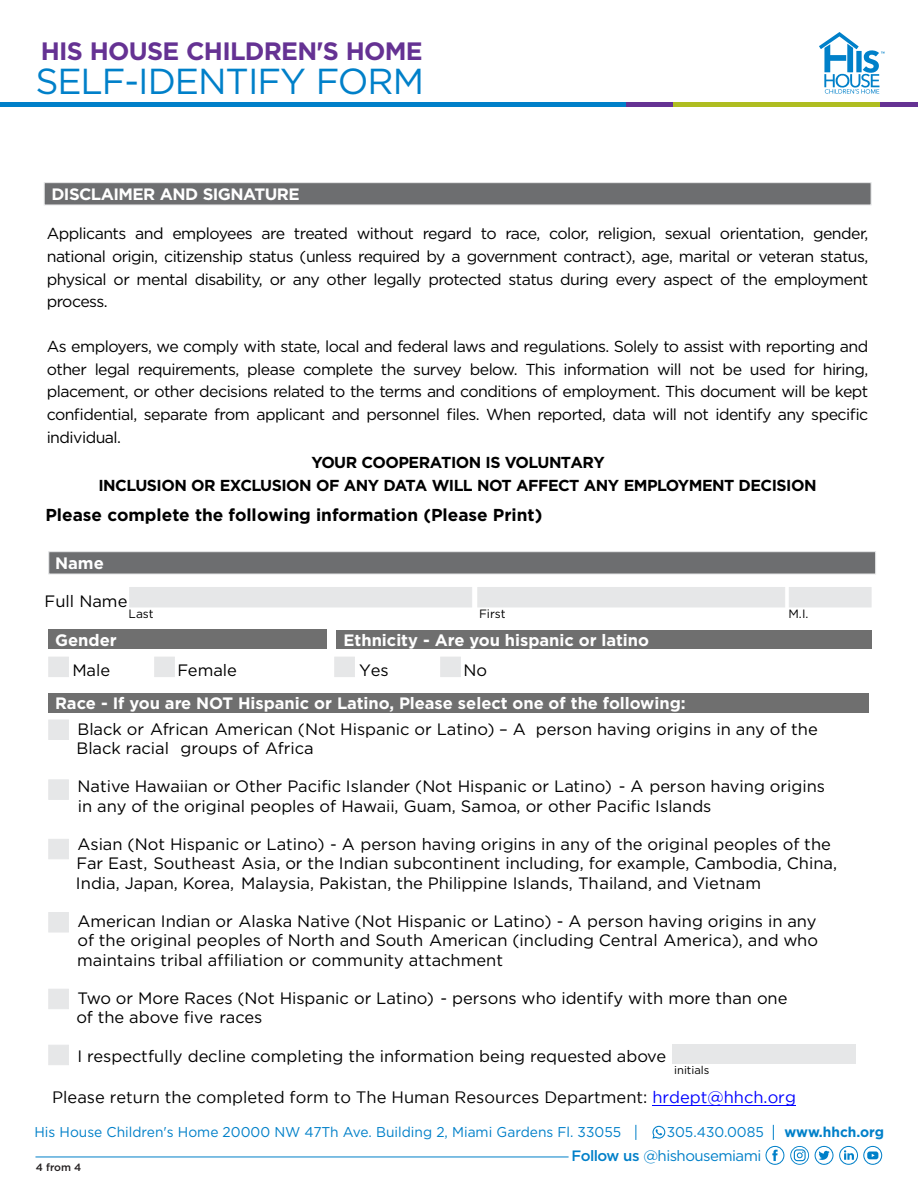
<style>
.page{position:relative;width:918px;height:1188px;background:#fff}
.page>*{position:absolute;margin:0;border:0;box-sizing:border-box;transform-origin:0 0}
.t1{font:36.15px "Gotham";letter-spacing:-.03em;color:#0080c9}
.t2{font:700 25.2px "Gotham";letter-spacing:-.03em;color:#653293}
.t3{font:700 17.25px "Gotham";color:#000}
.t4{font:16.5px/19.2px "Gotham";color:#000}
.t5{font:700 16.5px "Gotham";color:#fff}
.t6{font:700 16.5px "Gotham";letter-spacing:-.035em;color:#fff}
.t7{font:15.9px/22.5px "Gotham";letter-spacing:-.035em;color:#000;text-align:justify}
.t8{font:700 15.9px/22.5px "Gotham";letter-spacing:-.035em;color:#000;text-align:center}
.t9{font:15px "Gotham";letter-spacing:-.035em;color:#0080c9}
.t10{font:14.25px "Gotham";color:#0080c9}
.t11{font:700 14.25px "Gotham";color:#0080c9}
.t12{font:12px "Gotham";color:#000}
.t13{font:11.25px "Gotham";color:#000}
.t14{font:500 10.5px "Gotham";color:#231f20}
.s1{color:#00f}
.s2{font-weight:500}
</style>
<div class="page">
<svg style="left:44px;top:182px;width:828px;height:23px;background:#767779"></svg>
<svg style="left:819px;top:32px;width:65px;height:62px"></svg>
<div style="left:0;top:102px;width:918px;height:5px;background:#0080c9"></div>
<div style="left:627px;top:102px;width:291px;height:5px;background:#653293"></div>
<div style="left:673px;top:102px;width:207px;height:5px;background:#afbd21"></div>
<svg style="left:652px;top:1126px;width:13px;height:13px"></svg>
<svg style="left:766px;top:1146px;width:18px;height:19px"></svg>
<svg style="left:790px;top:1146px;width:19px;height:19px"></svg>
<svg style="left:815px;top:1146px;width:67px;height:19px"></svg>
<svg style="left:635px;top:1125px;width:1px;height:15px"></svg>
<svg style="left:773px;top:1125px;width:1px;height:15px"></svg>
<hr style="left:35px;top:1157px;width:534px;height:1px;background:#0080c9">
<div style="left:49px;top:630px;width:278px;height:19px;background:#6f6f6f"></div>
<div style="left:336px;top:630px;width:535px;height:19px;background:#6f6f6f"></div>
<div style="left:49px;top:693px;width:820px;height:19px;background:#6f6f6f"></div>
<svg style="left:48px;top:551px;width:828px;height:23px;background:#767779"></svg>
<div style="left:130px;top:587px;width:342px;height:20px;background:#e6e7e8"></div>
<div style="left:478px;top:587px;width:307px;height:20px;background:#e6e7e8"></div>
<div style="left:789px;top:587px;width:82px;height:20px;background:#e6e7e8"></div>
<div style="left:672px;top:1044px;width:184px;height:20px;background:#e6e7e8"></div>
<div style="left:49px;top:657px;width:20px;height:20px;background:#e6e7e8"></div>
<div style="left:155px;top:657px;width:20px;height:20px;background:#e6e7e8"></div>
<div style="left:335px;top:657px;width:20px;height:20px;background:#e6e7e8"></div>
<div style="left:441px;top:657px;width:20px;height:20px;background:#e6e7e8"></div>
<div style="left:49px;top:720px;width:20px;height:20px;background:#e6e7e8"></div>
<div style="left:49px;top:780px;width:20px;height:20px;background:#e6e7e8"></div>
<div style="left:49px;top:839px;width:20px;height:20px;background:#e6e7e8"></div>
<div style="left:49px;top:912px;width:20px;height:20px;background:#e6e7e8"></div>
<div style="left:49px;top:989px;width:20px;height:20px;background:#e6e7e8"></div>
<div style="left:49px;top:1045px;width:20px;height:20px;background:#e6e7e8"></div>
<hr style="left:652px;top:1105px;width:144px;height:1px;background:#00f">
<h2 class="t2" style="left:41px;top:42px;width:383px">HIS HOUSE CHILDREN'S HOME</h2>
<h1 class="t1" style="left:35px;top:68px;width:390px">SELF-IDENTIFY FORM</h1>
<p class="t6" style="left:51px;top:188px;width:250px">DISCLAIMER AND SIGNATURE</p>
<p class="t7" style="left:47px;top:224px;width:823px">Applicants and employees are treated without regard to race, color, religion, sexual orientation, gender, national origin, citizenship status (unless required by a government contract), age, marital or veteran status, physical or mental disability, or any other legally protected status during every aspect of the employment process.</p>
<p class="t7" style="left:47px;top:336px;width:823px">As employers, we comply with state, local and federal laws and regulations. Solely to assist with reporting and other legal requirements, please complete the survey below. This information will not be used for hiring, placement, or other decisions related to the terms and conditions of employment. This document will be kept confidential, separate from applicant and personnel files. When reported, data will not identify any specific individual.</p>
<p class="t8" style="left:98px;top:453px;width:720px">YOUR COOPERATION IS VOLUNTARY<br>INCLUSION OR EXCLUSION OF ANY DATA WILL NOT AFFECT ANY EMPLOYMENT DECISION</p>
<p class="t3" style="left:45px;top:508px;width:499px">Please complete the following information (Please Print)</p>
<p class="t5" style="left:55px;top:557px;width:50px">Name</p>
<p class="t4" style="left:45px;top:592px;width:84px">Full Name</p>
<p class="t12" style="left:129px;top:610px;width:27px">Last</p>
<p class="t12" style="left:479px;top:610px;width:28px">First</p>
<p class="t12" style="left:789px;top:610px;width:21px">M.I.</p>
<p class="t5" style="left:55px;top:634px;width:63px">Gender</p>
<p class="t4" style="left:72px;top:662px;width:39px">Male</p>
<p class="t4" style="left:177px;top:662px;width:61px">Female</p>
<p class="t5" style="left:344px;top:634px;width:307px">Ethnicity - Are you hispanic or latino</p>
<p class="t4" style="left:359px;top:662px;width:31px">Yes</p>
<p class="t4" style="left:464px;top:662px;width:25px">No</p>
<p class="t5" style="left:55px;top:697px;width:632px">Race - If you are NOT Hispanic or Latino, Please select one of the following:</p>
<p class="t4" style="left:77px;top:720px;width:743px">Black or African American (Not Hispanic or Latino) – A person having origins in any of the<br>Black racial groups of Africa</p>
<p class="t4" style="left:77px;top:778px;width:749px">Native Hawaiian or Other Pacific Islander (Not Hispanic or Latino) - A person having origins in any of the original peoples of Hawaii, Guam, Samoa, or other Pacific Islands</p>
<p class="t4" style="left:76px;top:836px;width:763px">Asian (Not Hispanic or Latino) - A person having origins in any of the original peoples of the<br>Far East, Southeast Asia, or the Indian subcontinent including, for example, Cambodia, China,<br>India, Japan, Korea, Malaysia, Pakistan, the Philippine Islands, Thailand, and Vietnam</p>
<p class="t4" style="left:77px;top:913px;width:743px;text-align:justify">American Indian or Alaska Native (Not Hispanic or Latino) - A person having origins in any of the original peoples of North and South American (including Central America), and who maintains tribal affiliation or community attachment</p>
<p class="t4" style="left:76px;top:990px;width:713px">Two or More Races (Not Hispanic or Latino) - persons who identify with more than one of the above five races</p>
<p class="t4" style="left:77px;top:1047px;width:590px">I respectfully decline completing the information being requested above</p>
<p class="t13" style="left:674px;top:1066px;width:37px">initials</p>
<p class="t4" style="left:52px;top:1087px;width:745px">Please return the completed form to The Human Resources Department: <span class="s1">hrdept@hhch.org</span></p>
<p class="t10" style="left:34px;top:1127px;width:588px">His House Children's Home 20000 NW 47Th Ave. Building 2, Miami Gardens Fl. 33055</p>
<p class="t10" style="left:667px;top:1127px;width:99px">305.430.0085</p>
<p class="t11" style="left:785px;top:1127px;width:101px">www.hhch.org</p>
<p class="t9" style="left:572px;top:1150px;width:191px"><span class="s2">Follow us</span> @hishousemiami</p>
<p class="t14" style="left:36px;top:1163px;width:47px">4 from 4</p>
</div>
